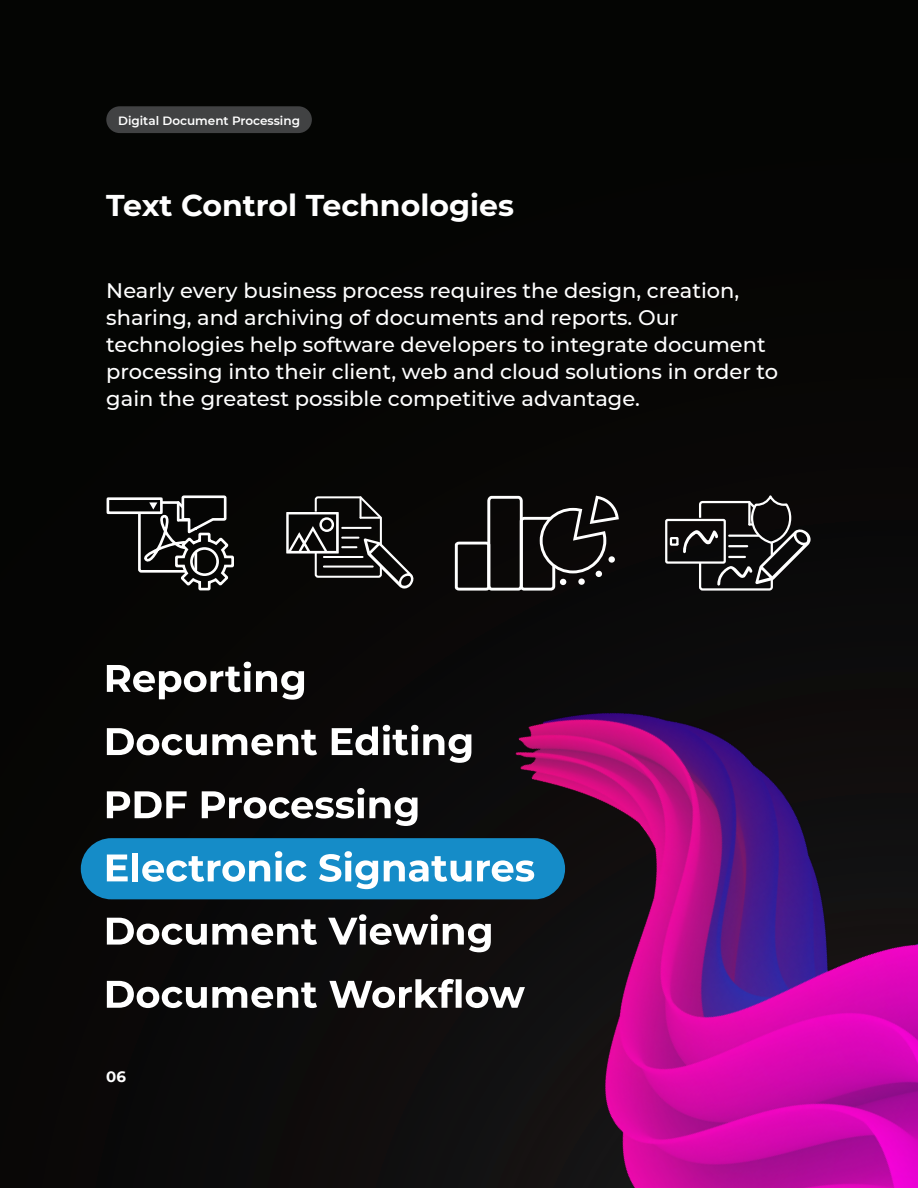
<style>
.page{position:relative;width:918px;height:1188px;background:#050504}
.page>*{position:absolute;margin:0;border:0;box-sizing:border-box;transform-origin:0 0}
.t1{font:700 30px "Montserrat";color:#fff}
.t2{font:500 21px/27px "Montserrat";color:#fff}
.t3{font:700 15px "Montserrat";color:#fff}
.t4{font:600 12px "Montserrat";color:#fff}
</style>
<div class="page">
<div style="left:106px;top:106px;width:206px;height:27px;background:#414243;border-radius:13px"></div>
<div style="left:107px;top:497px;width:56px;height:17px;border:3px solid #fff"></div>
<svg style="left:137px;top:495px;width:97px;height:96px"></svg>
<div style="left:81px;top:838px;width:484px;height:61px;background:#158cc8;border-radius:31px"></div>
<svg style="left:107px;top:662px;width:180px;height:38px"></svg>
<svg style="left:107px;top:728px;width:180px;height:27px"></svg>
<svg style="left:107px;top:791px;width:80px;height:27px"></svg>
<svg style="left:202px;top:791px;width:85px;height:28px"></svg>
<svg style="left:107px;top:855px;width:21px;height:26px"></svg>
<div style="left:132px;top:853px;width:6px;height:28px;background:#fff"></div>
<svg style="left:142px;top:851px;width:145px;height:31px"></svg>
<svg style="left:107px;top:918px;width:180px;height:27px"></svg>
<svg style="left:107px;top:981px;width:180px;height:27px"></svg>
<img style="left:287px;top:495px;width:631px;height:693px">
<p class="t4" style="left:118px;top:112px;width:183px">Digital Document Processing</p>
<p class="t1" style="left:106px;top:184px;width:409px">Text Control Technologies</p>
<p class="t2" style="left:106px;top:277px;width:673px">Nearly every business process requires the design, creation, sharing, and archiving of documents and reports. Our technologies help software developers to integrate document processing into their client, web and cloud solutions in order to gain the greatest possible competitive advantage.</p>
<p class="t3" style="left:106px;top:1066px;width:21px">06</p>
</div>
